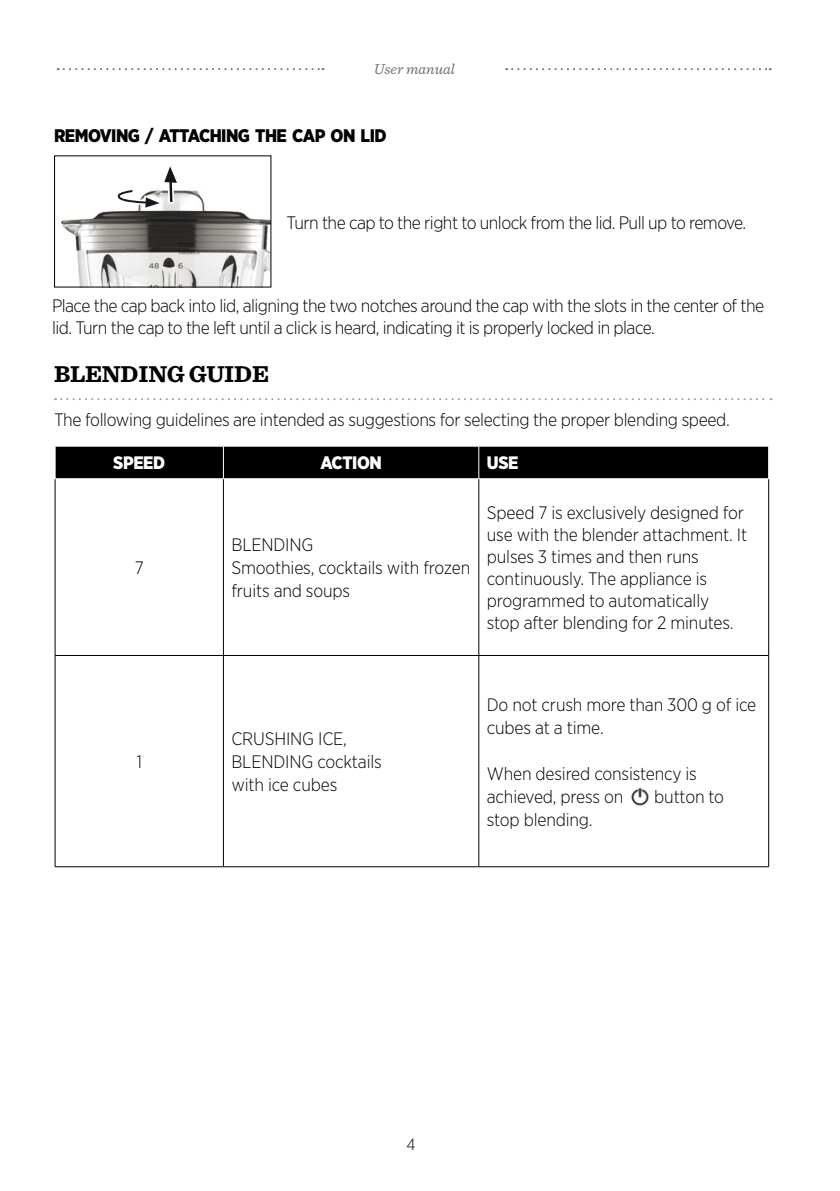
<style>
.page{position:relative;width:840px;height:1191px;background:#fff}
.page>*{position:absolute;margin:0;border:0;box-sizing:border-box;transform-origin:0 0}
.t1{font:700 24px "Sentinel";letter-spacing:-.01em;color:#000}
.t2{font:900 18.2px "Gotham Narrow";letter-spacing:-.03em;color:#000}
.t3{font:300 18px/23px "Gotham Narrow";letter-spacing:-.02em;color:#000}
.t4{font:900 18px "Gotham Narrow";letter-spacing:-.02em;color:#fff}
.t5{font:300 16px "Gotham Narrow";color:#000}
.t6{font:italic 15px "Sentinel";color:#707172}
.s1{font-size:18px}
</style>
<div class="page">
<svg style="left:506px;top:68px;width:264px;height:2px"></svg>
<svg style="left:58px;top:68px;width:265px;height:2px"></svg>
<div style="left:56px;top:447px;width:711px;height:31px;background:#000"></div>
<hr style="left:55px;top:479px;width:1px;height:176px;background:#000">
<hr style="left:223px;top:479px;width:1px;height:176px;background:#000">
<hr style="left:478px;top:479px;width:1px;height:176px;background:#000">
<hr style="left:767px;top:479px;width:1px;height:176px;background:#000">
<hr style="left:55px;top:655px;width:168px;height:1px;background:#000">
<hr style="left:55px;top:655px;width:1px;height:211px;background:#000">
<hr style="left:223px;top:655px;width:255px;height:1px;background:#000">
<hr style="left:223px;top:655px;width:1px;height:211px;background:#000">
<hr style="left:478px;top:655px;width:290px;height:1px;background:#000">
<hr style="left:478px;top:655px;width:1px;height:211px;background:#000">
<hr style="left:767px;top:655px;width:1px;height:211px;background:#000">
<hr style="left:55px;top:866px;width:168px;height:1px;background:#000">
<hr style="left:223px;top:866px;width:255px;height:1px;background:#000">
<hr style="left:478px;top:866px;width:290px;height:1px;background:#000">
<hr style="left:223px;top:446px;width:1px;height:32px;background:#fff">
<hr style="left:478px;top:446px;width:1px;height:32px;background:#fff">
<img style="left:631px;top:787px;width:18px;height:19px">
<svg style="left:55px;top:398px;width:716px;height:2px"></svg>
<img style="left:61px;top:190px;width:208px;height:95px">
<svg style="left:116px;top:166px;width:63px;height:42px"></svg>
<p class="t6" style="left:373px;top:57px;width:83px">User manual</p>
<p class="t2" style="left:54px;top:124px;width:334px">REMOVING <span class="s1">/</span> ATTACHING THE CAP ON LID</p>
<p class="t3" style="left:286px;top:210px;width:461px">Turn the cap to the right to unlock from the lid. Pull up to remove.</p>
<p class="t3" style="left:52px;top:295px;width:713px;line-height:22px">Place the cap back into lid, aligning the two notches around the cap with the slots in the center of the lid. Turn the cap to the left until a click is heard, indicating it is properly locked in place.</p>
<h1 class="t1" style="left:54px;top:355px;width:216px">BLENDING GUIDE</h1>
<p class="t3" style="left:54px;top:407px;width:676px">The following guidelines are intended as suggestions for selecting the proper blending speed.</p>
<p class="t4" style="left:113px;top:450px;width:53px">SPEED</p>
<p class="t4" style="left:320px;top:450px;width:63px">ACTION</p>
<p class="t4" style="left:486px;top:450px;width:33px">USE</p>
<p class="t3" style="left:135px;top:556px;width:11px">7</p>
<p class="t3" style="left:137px;top:750px;width:7px">1</p>
<p class="t3" style="left:231px;top:533px;width:240px">BLENDING<br>Smoothies, cocktails with frozen fruits and soups</p>
<p class="t3" style="left:486px;top:501px;width:262px;line-height:22px">Speed 7 is exclusively designed for use with the blender attachment. It pulses 3 times and then runs continuously. The appliance is programmed to automatically<br>stop after blending for 2 minutes.</p>
<p class="t3" style="left:231px;top:727px;width:152px">CRUSHING ICE,<br>BLENDING cocktails with ice cubes</p>
<p class="t3" style="left:486px;top:692px;width:271px">Do not crush more than 300 g of ice cubes at a time.</p>
<p class="t3" style="left:486px;top:761px;width:211px">When desired consistency is achieved, press on</p>
<p class="t3" style="left:654px;top:784px;width:71px">button to</p>
<p class="t3" style="left:486px;top:807px;width:107px">stop blending.</p>
<p class="t5" style="left:406px;top:1134px;width:11px">4</p>
</div>
